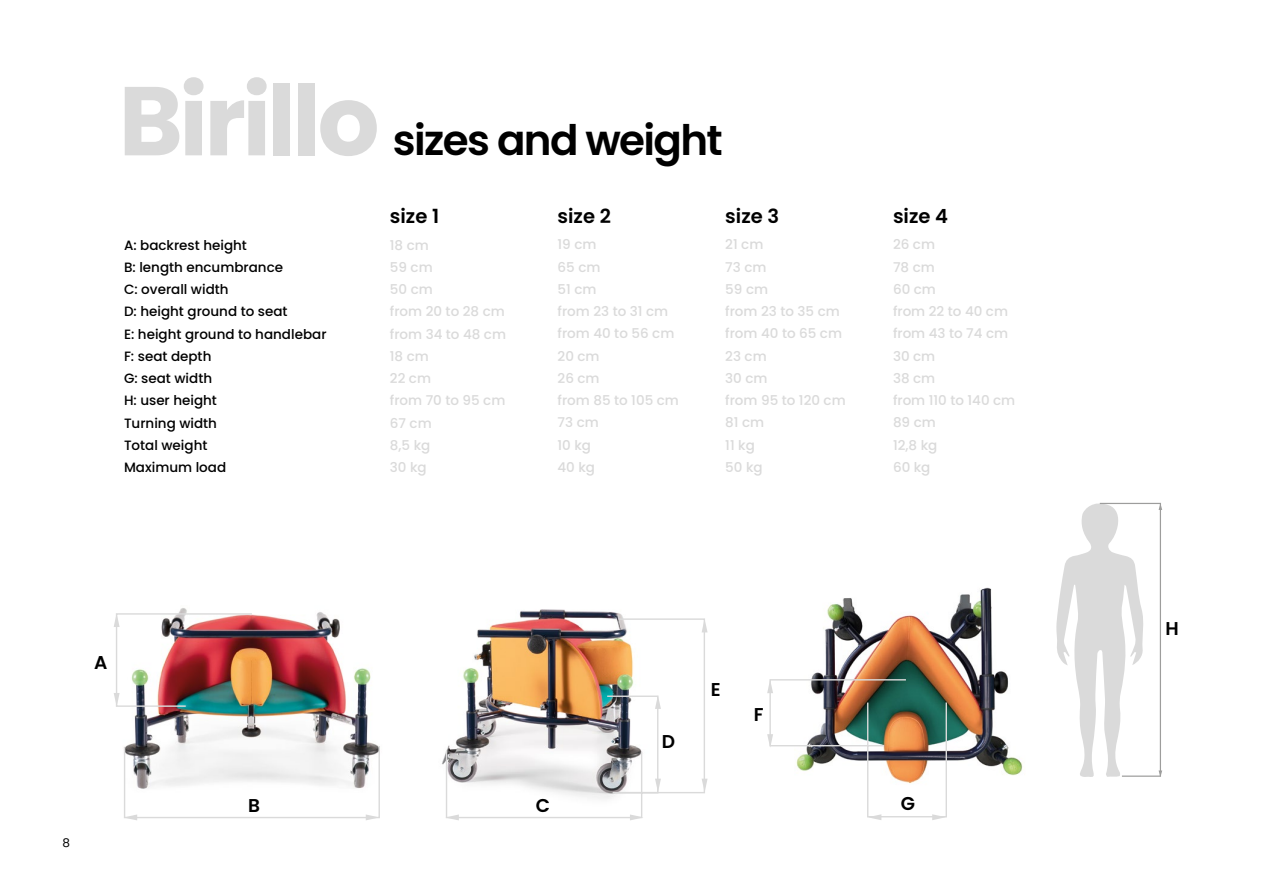
<style>
.page{position:relative;width:1263px;height:893px;background:#fff}
.page>*{position:absolute;margin:0;border:0;box-sizing:border-box;transform-origin:0 0}
.t1{font:700 97.5px "Poppins";letter-spacing:-.04em;color:#dadada}
.t2{font:600 42px "Poppins";letter-spacing:-.04em;color:#000}
.t3{font:600 19.5px "Poppins";color:#000}
.t4{font:600 18.6px "Poppins";color:#000}
.t5{font:500 13.5px/22.2px "Poppins";color:#dadada}
.t6{font:500 13.5px/22.2px "Poppins";color:#000}
.t7{font:12px "Poppins";color:#000}
</style>
<div class="page">
<img style="left:812px;top:587px;width:211px;height:189px">
<img style="left:767px;top:678px;width:181px;height:142px">
<img style="left:116px;top:612px;width:264px;height:207px">
<svg style="left:124px;top:814px;width:13px;height:6px"></svg>
<svg style="left:114px;top:613px;width:6px;height:14px"></svg>
<svg style="left:114px;top:693px;width:6px;height:13px"></svg>
<svg style="left:366px;top:814px;width:13px;height:6px"></svg>
<img style="left:442px;top:609px;width:181px;height:156px">
<img style="left:445px;top:618px;width:261px;height:201px">
<svg style="left:655px;top:695px;width:6px;height:14px"></svg>
<svg style="left:655px;top:779px;width:6px;height:13px"></svg>
<svg style="left:702px;top:619px;width:5px;height:13px"></svg>
<svg style="left:702px;top:779px;width:5px;height:13px"></svg>
<svg style="left:445px;top:814px;width:14px;height:6px"></svg>
<svg style="left:630px;top:814px;width:13px;height:6px"></svg>
<svg style="left:1056px;top:503px;width:106px;height:274px"></svg>
<h1 class="t1" style="left:119px;top:65px;width:262px">Birillo</h1>
<h2 class="t2" style="left:393px;top:116px;width:331px">sizes and weight</h2>
<h3 class="t3" style="left:390px;top:205px;width:51px">size 1</h3>
<h3 class="t3" style="left:558px;top:205px;width:55px">size 2</h3>
<h3 class="t3" style="left:725px;top:205px;width:55px">size 3</h3>
<h3 class="t3" style="left:893px;top:205px;width:57px">size 4</h3>
<p class="t6" style="left:124px;top:235px;width:204px">A: backrest height<br>B: length encumbrance<br>C: overall width<br>D: height ground to seat<br>E: height ground to handlebar<br>F: seat depth<br>G: seat width<br>H: user height<br>Turning width<br>Total weight<br>Maximum load</p>
<p class="t5" style="left:390px;top:235px;width:118px">18 cm<br>59 cm<br>50 cm<br>from 20 to 28 cm from 34 to 48 cm<br>18 cm<br>22 cm<br>from 70 to 95 cm<br>67 cm<br>8,5 kg<br>30 kg</p>
<p class="t5" style="left:893px;top:235px;width:124px">26 cm<br>78 cm<br>60 cm<br>from 22 to 40 cm from 43 to 74 cm<br>30 cm<br>38 cm<br>from 110 to 140 cm<br>89 cm<br>12,8 kg<br>60 kg</p>
<p class="t5" style="left:558px;top:235px;width:123px">19 cm<br>65 cm<br>51 cm<br>from 23 to 31 cm from 40 to 56 cm<br>20 cm<br>26 cm<br>from 85 to 105 cm<br>73 cm<br>10 kg<br>40 kg</p>
<p class="t5" style="left:725px;top:235px;width:122px">21 cm<br>73 cm<br>59 cm<br>from 23 to 35 cm from 40 to 65 cm<br>23 cm<br>30 cm<br>from 95 to 120 cm<br>81 cm<br>11 kg<br>50 kg</p>
<h3 class="t4" style="left:94px;top:652px;width:15px">A</h3>
<p class="t7" style="left:62px;top:836px;width:9px">8</p>
<h3 class="t4" style="left:248px;top:795px;width:13px">B</h3>
<h3 class="t4" style="left:536px;top:795px;width:16px">C</h3>
<h3 class="t4" style="left:662px;top:731px;width:15px">D</h3>
<h3 class="t4" style="left:711px;top:679px;width:11px">E</h3>
<h3 class="t4" style="left:754px;top:703px;width:11px">F</h3>
<h3 class="t4" style="left:901px;top:793px;width:16px">G</h3>
<h3 class="t4" style="left:1165px;top:618px;width:15px">H</h3>
</div>
